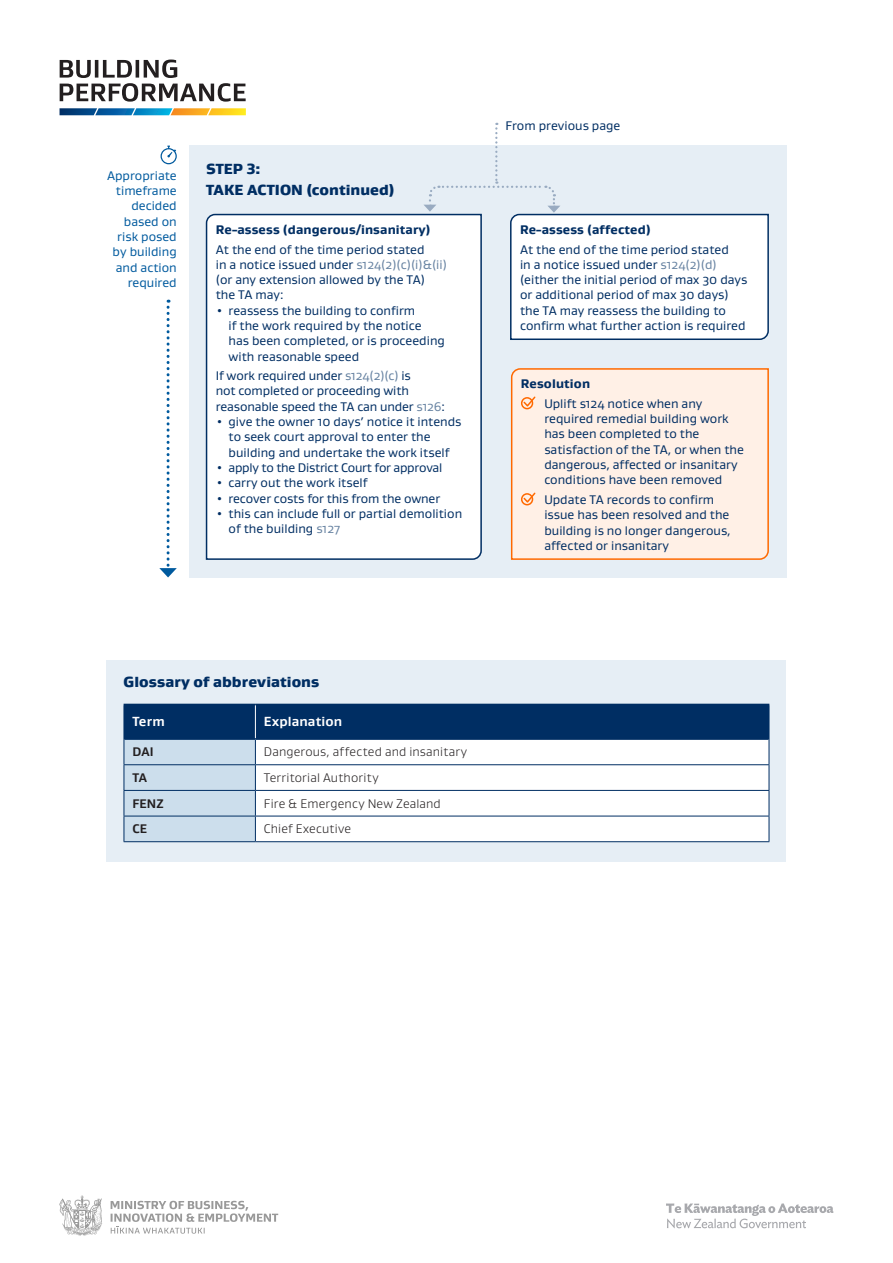
<style>
.page{position:relative;width:893px;height:1263px;background:#fff}
.page>*{position:absolute;margin:0;border:0;box-sizing:border-box;transform-origin:0 0}
._3_Subheader{font:900 15px/21px "Gustan";letter-spacing:.005em;color:#002e63}
._5_Body{font:700 13.5px "Gustan";letter-spacing:.01em;color:#fff}
.Flowchart_body{font:12.75px/15.3px "Gustan";color:#002e63}
.Flowchart_body_before_bullet{font:12.75px/15.3px "Gustan";letter-spacing:-.01em;color:#002e63}
.Table_Body{font:300 12.75px "Gustan";letter-spacing:.015em;color:#231f20}
.Flowchart_body-2{font:12.75px/15.3px "Gustan";color:#005a9e;text-align:right}
.Flowchart_H1_LA{font:800 12.75px "Gustan";letter-spacing:.01em;color:#002e63}
.Flowchart_body-3{font:12.75px "Gustan";letter-spacing:-.02em;color:#002e63}
.Table_Body-2{font:700 12.75px "Gustan";letter-spacing:.005em;color:#231f20}
.s1{color:#6682a1}
</style>
<div class="page">
<div style="left:189px;top:145px;width:598px;height:432px;background:#e6eef5"></div>
<svg style="left:205px;top:213px;width:278px;height:348px"></svg>
<div style="left:510px;top:367px;width:260px;height:194px;background:#fff0e6"></div>
<svg style="left:159px;top:300px;width:18px;height:277px"></svg>
<svg style="left:161px;top:146px;width:16px;height:18px"></svg>
<svg style="left:423px;top:123px;width:347px;height:218px"></svg>
<div style="left:107px;top:660px;width:679px;height:201px;background:#e6eef5"></div>
<svg style="left:124px;top:704px;width:646px;height:138px"></svg>
<hr style="left:124px;top:841px;width:131px;height:1px;background:#002e63">
<hr style="left:255px;top:841px;width:514px;height:1px;background:#002e63">
<svg style="left:666px;top:1203px;width:167px;height:25px"></svg>
<svg style="left:60px;top:1196px;width:42px;height:40px"></svg>
<svg style="left:111px;top:1201px;width:167px;height:33px"></svg>
<svg style="left:60px;top:60px;width:186px;height:42px"></svg>
<svg style="left:60px;top:108px;width:186px;height:7px"></svg>
<p class="Flowchart_body-2" style="left:107px;top:167px;width:71px">Appropriate timeframe decided based on risk posed by building and action required</p>
<h3 class="_3_Subheader" style="left:206px;top:158px;width:190px">STEP 3:<br>TAKE ACTION (continued)</h3>
<p class="Flowchart_H1_LA" style="left:216px;top:221px;width:216px">Re-assess (dangerous/insanitary)</p>
<p class="Flowchart_body_before_bullet" style="left:216px;top:241px;width:233px">At the end of the time period stated<br>in a notice issued under <span class="s1">s124(2)(c)(i)&amp;(ii) </span>(or any extension allowed by the TA) the TA may:</p>
<p class="Flowchart_body" style="left:229px;top:302px;width:218px;text-indent:-13px">• reassess the building to confirm<br>if the work required by the notice has been completed, or is proceeding with reasonable speed</p>
<p class="Flowchart_body_before_bullet" style="left:216px;top:368px;width:231px">If work required under <span class="s1">s124(2)(c)</span> is<br>not completed or proceeding with reasonable speed the TA can under <span class="s1">s126</span>:</p>
<p class="Flowchart_body" style="left:229px;top:414px;width:234px;text-indent:-13px">• give the owner 10 days’ notice it intends to seek court approval to enter the building and undertake the work itself</p>
<p class="Flowchart_body-3" style="left:216px;top:459px;width:228px">• apply to the District Court for approval</p>
<p class="Flowchart_body" style="left:216px;top:475px;width:153px">• carry out the work itself</p>
<p class="Flowchart_body" style="left:216px;top:490px;width:226px">• recover costs for this from the owner</p>
<p class="Flowchart_body" style="left:229px;top:505px;width:235px;text-indent:-13px">• this can include full or partial demolition of the building <span class="s1">s127</span></p>
<p class="Flowchart_body" style="left:505px;top:118px;width:116px">From previous page</p>
<p class="Flowchart_H1_LA" style="left:520px;top:221px;width:132px">Re-assess (affected)</p>
<p class="Flowchart_body" style="left:520px;top:241px;width:229px">At the end of the time period stated<br>in a notice issued under <span class="s1">s124(2)(d) </span>(either the initial period of max 30 days or additional period of max 30 days) the TA may reassess the building to confirm what further action is required</p>
<p class="Flowchart_H1_LA" style="left:521px;top:376px;width:71px">Resolution</p>
<p class="Flowchart_body" style="left:544px;top:395px;width:201px">Uplift s124 notice when any required remedial building work has been completed to the satisfaction of the TA, or when the dangerous, affected or insanitary conditions have been removed</p>
<p class="Flowchart_body" style="left:544px;top:492px;width:188px">Update TA records to confirm issue has been resolved and the building is no longer dangerous, affected or insanitary</p>
<h3 class="_3_Subheader" style="left:124px;top:671px;width:197px">Glossary of abbreviations</h3>
<p class="_5_Body" style="left:132px;top:713px;width:34px">Term</p>
<p class="_5_Body" style="left:264px;top:713px;width:80px">Explanation</p>
<p class="Table_Body-2" style="left:132px;top:743px;width:23px">DAI</p>
<p class="Table_Body" style="left:264px;top:744px;width:205px">Dangerous, affected and insanitary</p>
<p class="Table_Body-2" style="left:132px;top:769px;width:16px">TA</p>
<p class="Table_Body" style="left:264px;top:769px;width:116px">Territorial Authority</p>
<p class="Table_Body-2" style="left:132px;top:795px;width:33px">FENZ</p>
<p class="Table_Body" style="left:264px;top:795px;width:178px">Fire &amp; Emergency New Zealand</p>
<p class="Table_Body-2" style="left:132px;top:820px;width:16px">CE</p>
<p class="Table_Body" style="left:264px;top:821px;width:89px">Chief Executive</p>
</div>
